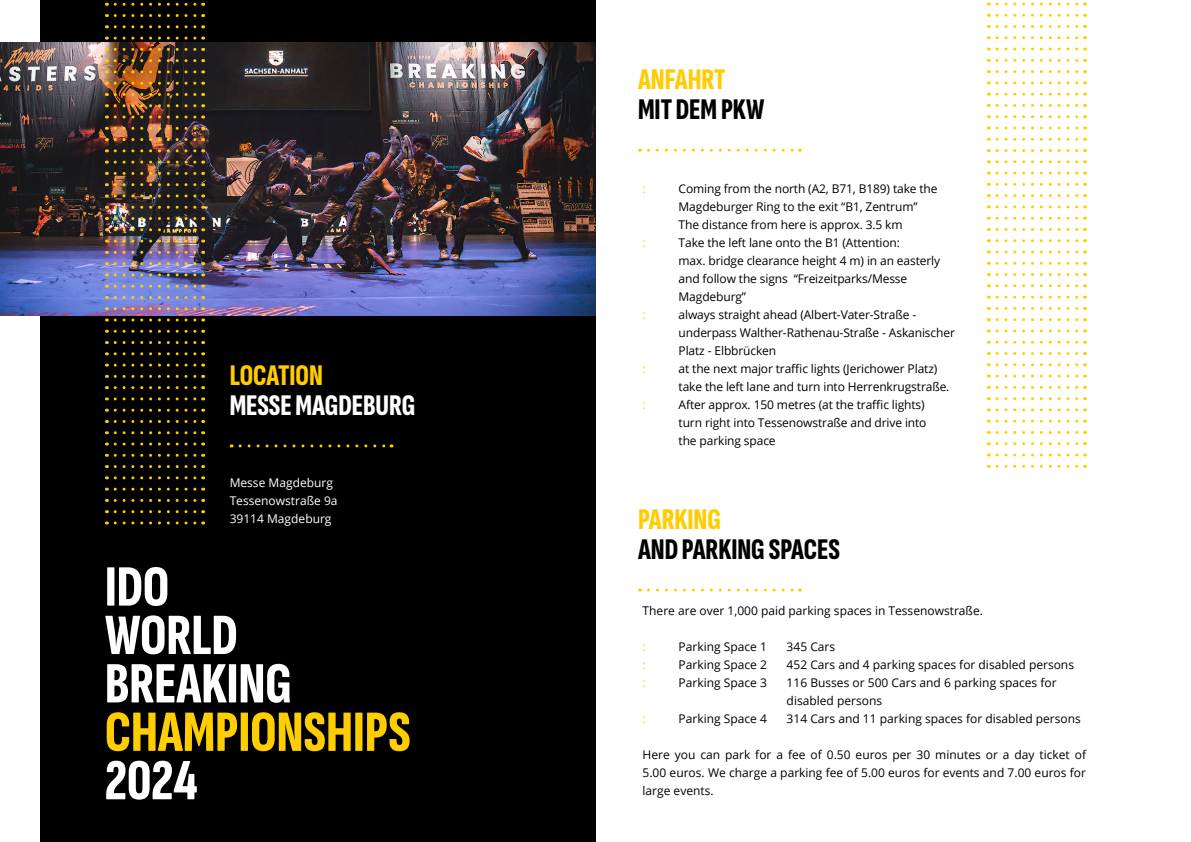
<style>
.page{position:relative;width:1191px;height:842px;background:#fff}
.page>*{position:absolute;margin:0;border:0;box-sizing:border-box;transform-origin:0 0}
.t1{font:extra-condensed 58.4px/48.4px "Sofia Sans";color:#fff}
.t2{font:extra-condensed 58.4px "Sofia Sans";color:#ffce00}
.t3{font:extra-condensed 30px "Sofia Sans";color:#000}
.t4{font:extra-condensed 30px "Sofia Sans";color:#fc0}
.t5{font:extra-condensed 30px "Sofia Sans";color:#fff}
.t6{font:12px/18px "Open Sans";letter-spacing:-.01em;color:#000}
.t7{font:12px/18px "Open Sans";color:#fff}
.t8{font:12px "Open Sans";color:#fc0}
</style>
<div class="page">
<div style="left:40px;top:0;width:555px;height:842px;background:#000"></div>
<img style="left:0;top:43px;width:595px;height:273px">
<svg style="left:115px;top:521px;width:89px;height:3px"></svg>
<svg style="left:115px;top:510px;width:89px;height:3px"></svg>
<svg style="left:115px;top:499px;width:89px;height:3px"></svg>
<svg style="left:115px;top:488px;width:89px;height:3px"></svg>
<svg style="left:115px;top:476px;width:89px;height:3px"></svg>
<svg style="left:115px;top:465px;width:89px;height:3px"></svg>
<svg style="left:115px;top:454px;width:89px;height:3px"></svg>
<svg style="left:115px;top:442px;width:89px;height:3px"></svg>
<svg style="left:115px;top:431px;width:89px;height:3px"></svg>
<svg style="left:115px;top:420px;width:89px;height:3px"></svg>
<svg style="left:115px;top:409px;width:89px;height:3px"></svg>
<svg style="left:115px;top:397px;width:89px;height:3px"></svg>
<svg style="left:115px;top:386px;width:89px;height:3px"></svg>
<svg style="left:115px;top:375px;width:89px;height:3px"></svg>
<svg style="left:115px;top:364px;width:89px;height:3px"></svg>
<svg style="left:115px;top:352px;width:89px;height:3px"></svg>
<svg style="left:115px;top:341px;width:89px;height:3px"></svg>
<svg style="left:115px;top:330px;width:89px;height:3px"></svg>
<svg style="left:115px;top:318px;width:89px;height:3px"></svg>
<svg style="left:115px;top:307px;width:89px;height:3px"></svg>
<svg style="left:115px;top:296px;width:89px;height:3px"></svg>
<svg style="left:115px;top:285px;width:89px;height:3px"></svg>
<svg style="left:115px;top:273px;width:89px;height:3px"></svg>
<svg style="left:115px;top:262px;width:89px;height:3px"></svg>
<svg style="left:115px;top:251px;width:89px;height:3px"></svg>
<svg style="left:115px;top:240px;width:89px;height:3px"></svg>
<svg style="left:115px;top:228px;width:89px;height:3px"></svg>
<svg style="left:115px;top:217px;width:89px;height:3px"></svg>
<svg style="left:115px;top:206px;width:89px;height:3px"></svg>
<svg style="left:115px;top:194px;width:89px;height:3px"></svg>
<svg style="left:115px;top:183px;width:89px;height:3px"></svg>
<svg style="left:115px;top:172px;width:89px;height:3px"></svg>
<svg style="left:115px;top:161px;width:89px;height:3px"></svg>
<svg style="left:115px;top:149px;width:89px;height:3px"></svg>
<svg style="left:115px;top:138px;width:89px;height:3px"></svg>
<svg style="left:115px;top:127px;width:89px;height:3px"></svg>
<svg style="left:115px;top:116px;width:89px;height:3px"></svg>
<svg style="left:115px;top:104px;width:89px;height:3px"></svg>
<svg style="left:115px;top:93px;width:89px;height:3px"></svg>
<svg style="left:115px;top:82px;width:89px;height:3px"></svg>
<svg style="left:115px;top:70px;width:89px;height:3px"></svg>
<svg style="left:115px;top:59px;width:89px;height:3px"></svg>
<svg style="left:115px;top:48px;width:89px;height:3px"></svg>
<svg style="left:115px;top:37px;width:89px;height:3px"></svg>
<svg style="left:115px;top:25px;width:89px;height:3px"></svg>
<svg style="left:115px;top:14px;width:89px;height:3px"></svg>
<svg style="left:115px;top:3px;width:89px;height:3px"></svg>
<svg style="left:240px;top:444px;width:152px;height:3px"></svg>
<svg style="left:648px;top:149px;width:152px;height:3px"></svg>
<svg style="left:648px;top:588px;width:152px;height:3px"></svg>
<svg style="left:997px;top:465px;width:88px;height:3px"></svg>
<svg style="left:997px;top:453px;width:88px;height:3px"></svg>
<svg style="left:997px;top:442px;width:88px;height:3px"></svg>
<svg style="left:997px;top:431px;width:88px;height:3px"></svg>
<svg style="left:997px;top:420px;width:88px;height:3px"></svg>
<svg style="left:997px;top:408px;width:88px;height:3px"></svg>
<svg style="left:997px;top:397px;width:88px;height:3px"></svg>
<svg style="left:997px;top:386px;width:88px;height:3px"></svg>
<svg style="left:997px;top:375px;width:88px;height:3px"></svg>
<svg style="left:997px;top:363px;width:88px;height:3px"></svg>
<svg style="left:997px;top:352px;width:88px;height:3px"></svg>
<svg style="left:997px;top:341px;width:88px;height:3px"></svg>
<svg style="left:997px;top:329px;width:88px;height:3px"></svg>
<svg style="left:997px;top:318px;width:88px;height:3px"></svg>
<svg style="left:997px;top:307px;width:88px;height:3px"></svg>
<svg style="left:997px;top:296px;width:88px;height:3px"></svg>
<svg style="left:997px;top:284px;width:88px;height:3px"></svg>
<svg style="left:997px;top:273px;width:88px;height:3px"></svg>
<svg style="left:997px;top:262px;width:88px;height:3px"></svg>
<svg style="left:997px;top:250px;width:88px;height:3px"></svg>
<svg style="left:997px;top:239px;width:88px;height:3px"></svg>
<svg style="left:997px;top:228px;width:88px;height:3px"></svg>
<svg style="left:997px;top:217px;width:88px;height:3px"></svg>
<svg style="left:997px;top:205px;width:88px;height:3px"></svg>
<svg style="left:997px;top:194px;width:88px;height:3px"></svg>
<svg style="left:997px;top:183px;width:88px;height:3px"></svg>
<svg style="left:997px;top:172px;width:88px;height:3px"></svg>
<svg style="left:997px;top:160px;width:88px;height:3px"></svg>
<svg style="left:997px;top:149px;width:88px;height:3px"></svg>
<svg style="left:997px;top:138px;width:88px;height:3px"></svg>
<svg style="left:997px;top:126px;width:88px;height:3px"></svg>
<svg style="left:997px;top:115px;width:88px;height:3px"></svg>
<svg style="left:997px;top:104px;width:88px;height:3px"></svg>
<svg style="left:997px;top:93px;width:88px;height:3px"></svg>
<svg style="left:997px;top:81px;width:88px;height:3px"></svg>
<svg style="left:997px;top:70px;width:88px;height:3px"></svg>
<svg style="left:997px;top:59px;width:88px;height:3px"></svg>
<svg style="left:997px;top:48px;width:88px;height:3px"></svg>
<svg style="left:997px;top:36px;width:88px;height:3px"></svg>
<svg style="left:997px;top:25px;width:88px;height:3px"></svg>
<svg style="left:997px;top:14px;width:88px;height:3px"></svg>
<svg style="left:997px;top:2px;width:88px;height:3px"></svg>
<h2 class="t4" style="left:230px;top:359px;width:95px">LOCATION</h2>
<h2 class="t5" style="left:230px;top:389px;width:187px">MESSE MAGDEBURG</h2>
<p class="t7" style="left:230px;top:473px;width:109px">Messe Magdeburg<br>Tessenowstraße 9a<br>39114 Magdeburg</p>
<h1 class="t1" style="left:105px;top:563px;width:188px">IDO<br>WORLD<br>BREAKING</h1>
<h1 class="t2" style="left:105px;top:700px;width:307px">CHAMPIONSHIPS</h1>
<h1 class="t1" style="left:105px;top:756px;width:94px">2024</h1>
<h2 class="t4" style="left:638px;top:63px;width:89px">ANFAHRT</h2>
<h2 class="t3" style="left:638px;top:93px;width:128px">MIT DEM PKW</h2>
<p class="t8" style="left:642px;top:181px;width:5px">:</p>
<p class="t6" style="left:678px;top:180px;width:260px">Coming from the north (A2, B71, B189) take the<br>Magdeburger Ring to the exit “B1, Zentrum”<br>The distance from here is approx. 3.5 km</p>
<p class="t8" style="left:642px;top:235px;width:5px">:</p>
<p class="t6" style="left:678px;top:234px;width:263px">Take the left lane onto the B1 (Attention:<br>max. bridge clearance height 4 m) in an easterly and follow the signs “Freizeitparks/Messe Magdeburg”</p>
<p class="t8" style="left:642px;top:307px;width:5px">:</p>
<p class="t6" style="left:678px;top:306px;width:278px">always straight ahead (Albert-Vater-Straße - underpass Walther-Rathenau-Straße - Askanischer<br>Platz - Elbbrücken</p>
<p class="t8" style="left:642px;top:361px;width:5px">:</p>
<p class="t6" style="left:678px;top:360px;width:272px">at the next major traffic lights (Jerichower Platz) take the left lane and turn into Herrenkrugstraße.</p>
<p class="t8" style="left:642px;top:397px;width:5px">:</p>
<p class="t6" style="left:678px;top:396px;width:249px">After approx. 150 metres (at the traffic lights) turn right into Tessenowstraße and drive into the parking space</p>
<h2 class="t4" style="left:638px;top:503px;width:84px">PARKING</h2>
<h2 class="t3" style="left:638px;top:533px;width:204px">AND PARKING SPACES</h2>
<p class="t6" style="left:642px;top:601px;width:342px">There are over 1,000 paid parking spaces in Tessenowstraße.</p>
<p class="t8" style="left:642px;top:639px;width:5px">:</p>
<p class="t6" style="left:678px;top:637px;width:90px">Parking Space 1</p>
<p class="t6" style="left:786px;top:637px;width:50px">345 Cars</p>
<p class="t8" style="left:642px;top:657px;width:5px">:</p>
<p class="t6" style="left:678px;top:655px;width:90px">Parking Space 2</p>
<p class="t6" style="left:786px;top:655px;width:289px">452 Cars and 4 parking spaces for disabled persons</p>
<p class="t8" style="left:642px;top:675px;width:5px">:</p>
<p class="t6" style="left:678px;top:673px;width:90px">Parking Space 3</p>
<p class="t6" style="left:786px;top:673px;width:271px">116 Busses or 500 Cars and 6 parking spaces for disabled persons</p>
<p class="t8" style="left:642px;top:711px;width:5px">:</p>
<p class="t6" style="left:678px;top:709px;width:90px">Parking Space 4</p>
<p class="t6" style="left:786px;top:709px;width:296px">314 Cars and 11 parking spaces for disabled persons</p>
<p class="t6" style="left:642px;top:745px;width:445px;text-align:justify">Here you can park for a fee of 0.50 euros per 30 minutes or a day ticket of 5.00 euros. We charge a parking fee of 5.00 euros for events and 7.00 euros for large events.</p>
</div>
